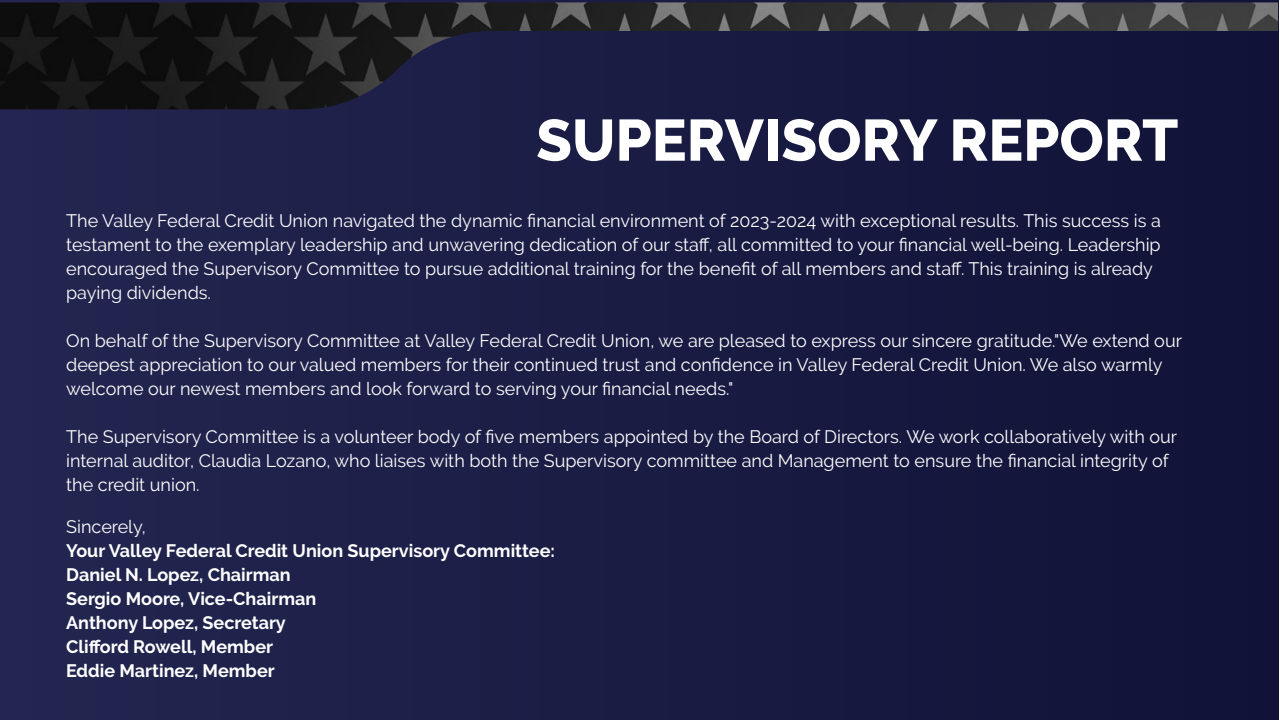
<style>
.page{position:relative;width:1280px;height:720px;background:#fff}
.page>*{position:absolute;margin:0;border:0;box-sizing:border-box;transform-origin:0 0}
.t1{font:800 58.2px "Raleway";color:#fff}
.t2{font:18px/24px "Raleway";color:#fff}
.t3{font:700 18px/24px "Raleway";color:#fff}
</style>
<div class="page">
<div style="left:0;top:1px;width:1279px;height:719px;background:#1a1c44"></div>
<img style="left:0;top:2px;width:1278px;height:107px">
<h1 class="t1" style="left:536px;top:107px;width:644px">SUPERVISORY REPORT</h1>
<p class="t2" style="left:66px;top:209px;width:1096px">The Valley Federal Credit Union navigated the dynamic financial environment of 2023-2024 with exceptional results. This success is a testament to the exemplary leadership and unwavering dedication of our staff, all committed to your financial well-being. Leadership encouraged the Supervisory Committee to pursue additional training for the benefit of all members and staff. This training is already paying dividends.</p>
<p class="t2" style="left:66px;top:329px;width:1117px">On behalf of the Supervisory Committee at Valley Federal Credit Union, we are pleased to express our sincere gratitude."We extend our deepest appreciation to our valued members for their continued trust and confidence in Valley Federal Credit Union. We also warmly welcome our newest members and look forward to serving your financial needs."</p>
<p class="t2" style="left:66px;top:425px;width:1113px">The Supervisory Committee is a volunteer body of five members appointed by the Board of Directors. We work collaboratively with our internal auditor, Claudia Lozano, who liaises with both the Supervisory committee and Management to ensure the financial integrity of the credit union.</p>
<p class="t2" style="left:66px;top:515px;width:81px">Sincerely,</p>
<p class="t3" style="left:66px;top:539px;width:490px">Your Valley Federal Credit Union Supervisory Committee:<br>Daniel N. Lopez, Chairman<br>Sergio Moore, Vice-Chairman<br>Anthony Lopez, Secretary<br>Clifford Rowell, Member<br>Eddie Martinez, Member</p>
</div>
